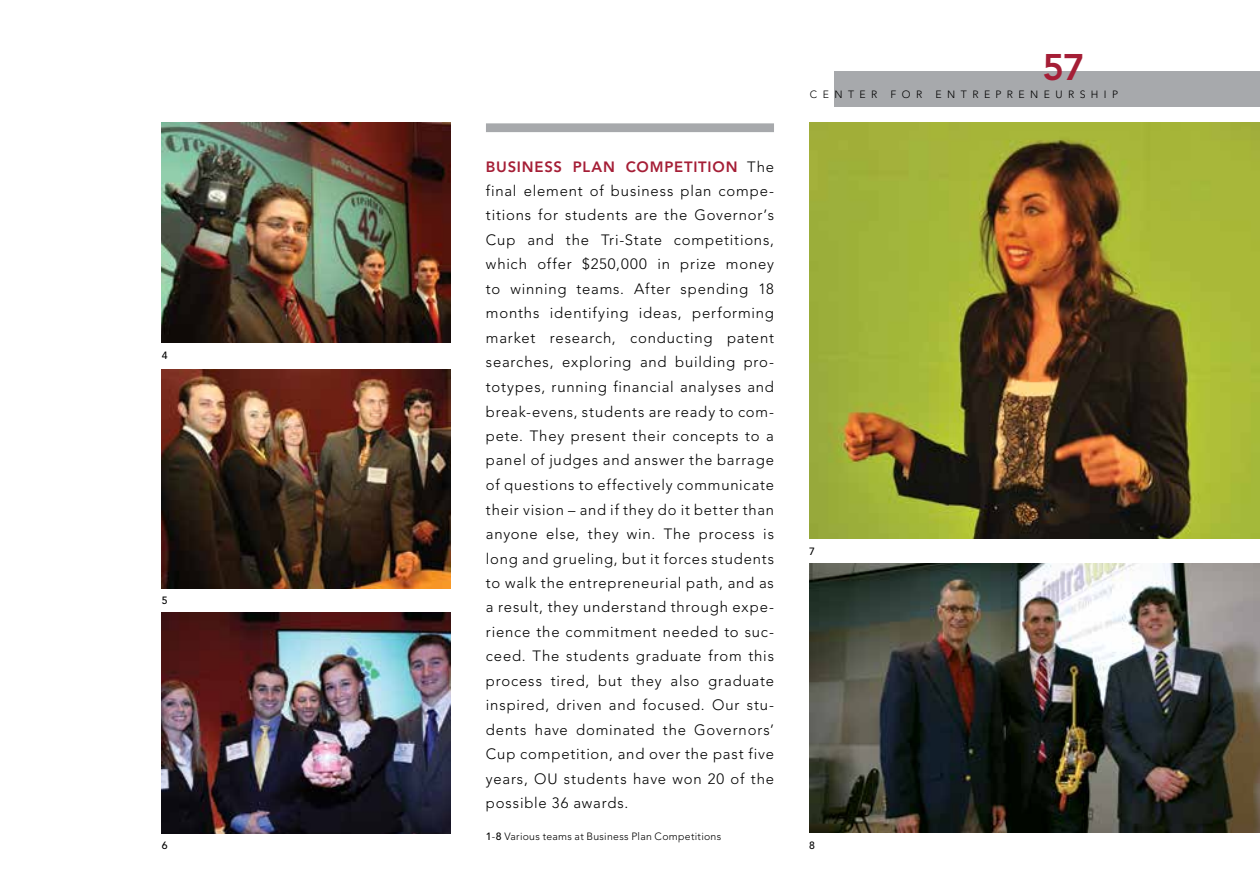
<style>
.page{position:relative;width:1260px;height:882px;background:#fff}
.page>*{position:absolute;margin:0;border:0;box-sizing:border-box;transform-origin:0 0}
.t1{font:800 36.75px "Avenir LT Std";color:#a51e36}
.t2{font:300 14.88px/24.5px "Avenir LT Std";letter-spacing:.055em;color:#000;text-align:justify}
.t3{font:300 10.5px "Avenir LT Std";letter-spacing:.025em;color:#000}
.t4{font:300 10.5px "Avenir LT Std";letter-spacing:.51em;color:#000}
.t5{font:500 10.5px "Avenir LT Std";color:#000}
.s1{font-weight:800;color:#a51e36}
.s2{font-weight:500}
</style>
<div class="page">
<div style="left:834px;top:71px;width:426px;height:36px;background:#a7a9ac"></div>
<img style="left:162px;top:123px;width:288px;height:220px">
<img style="left:162px;top:369px;width:288px;height:220px">
<img style="left:162px;top:612px;width:288px;height:221px">
<img style="left:810px;top:123px;width:450px;height:416px">
<div style="left:486px;top:123px;width:288px;height:9px;background:#a7a9ac"></div>
<img style="left:810px;top:564px;width:450px;height:269px">
<h1 class="t1" style="left:1042px;top:46px;width:44px">57</h1>
<p class="t4" style="left:810px;top:88px;width:69px">Center</p>
<p class="t4" style="left:891px;top:88px;width:33px">for</p>
<p class="t4" style="left:936px;top:88px;width:184px">E ntrepreneurship</p>
<p class="t2" style="left:486px;top:154px;width:290px"><span class="s1">BUSINESS PLAN COMPETITION</span> The final element of business plan compe&shy;titions for students are the Governor’s Cup and the Tri-State competitions, which offer $250,000 in prize money to winning teams. After spending 18 months identifying ideas, performing market research, conducting patent searches, exploring and building pro&shy;totypes, running financial analyses and break-evens, students are ready to com&shy;pete. They present their concepts to a panel of judges and answer the barrage of questions to effectively communicate their vision – and if they do it better than anyone else, they win. The process is long and grueling, but it forces students to walk the entrepreneurial path, and as a result, they understand through expe&shy;rience the commitment needed to suc&shy;ceed. The students graduate from this process tired, but they also graduate inspired, driven and focused. Our stu&shy;dents have dominated the Governors’ Cup competition, and over the past five years, OU</p>
<p class="t5" style="left:162px;top:350px;width:7px">4</p>
<p class="t5" style="left:809px;top:546px;width:7px">7</p>
<p class="t5" style="left:162px;top:595px;width:7px">5</p>
<p class="t2" style="left:486px;top:767px;width:290px;text-indent:78px">students have won 20 of the possible 36 awards.</p>
<p class="t3" style="left:486px;top:830px;width:237px"><span class="s2">1</span>-<span class="s2">8</span> Various teams at Business Plan Competitions</p>
<p class="t5" style="left:162px;top:839px;width:7px">6</p>
<p class="t5" style="left:809px;top:839px;width:7px">8</p>
</div>
